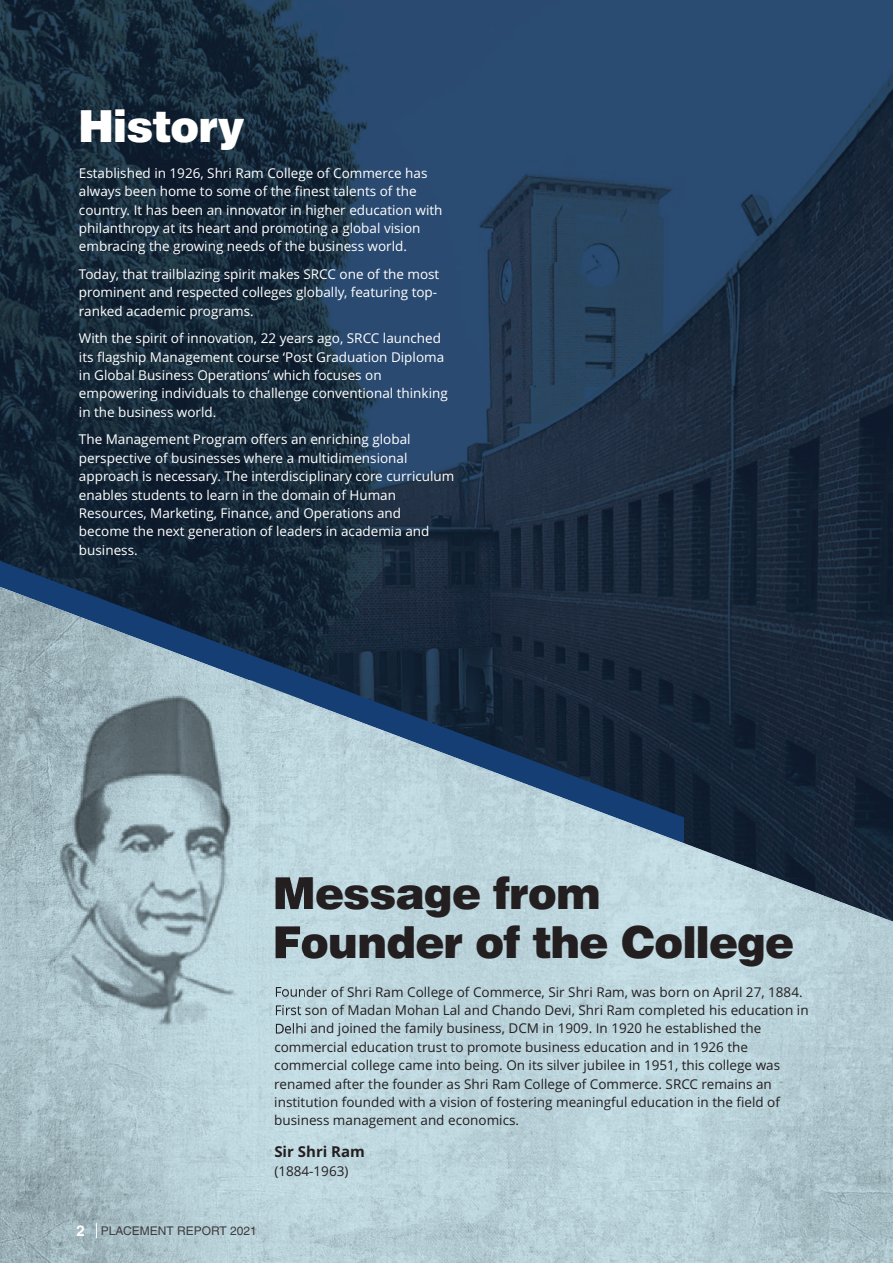
<style>
.page{position:relative;width:893px;height:1263px;background:#fff}
.page>*{position:absolute;margin:0;border:0;box-sizing:border-box;transform-origin:0 0}
.t1{font:900 45px/49.1px "Helvetica BQ";color:#231f20}
.t2{font:900 45px "Helvetica BQ";color:#fff}
.t3{font:700 15px "Open Sans";color:#231f20}
.t4{font:13.5px/18.5px "Open Sans";color:#fff}
.t5{font:13.5px/18.5px "Open Sans";color:#231f20}
.t6{font:12px "Helvetica LT Std";color:#3e3e3f}
.s1{font-weight:700;font-size:15px;color:#fff}
</style>
<div class="page">
<img style="left:0;top:0;width:893px;height:587px">
<svg style="left:0;top:561px;width:684px;height:26px;fill:#152637"></svg>
<img style="left:0;top:587px;width:893px;height:676px">
<img style="left:35px;top:680px;width:269px;height:354px">
<svg style="left:96px;top:1223px;width:1px;height:15px"></svg>
<h1 class="t2" style="left:79px;top:100px;width:167px">History</h1>
<p class="t4" style="left:79px;top:163px;width:365px">Established in 1926, Shri Ram College of Commerce has always been home to some of the finest talents of the country. It has been an innovator in higher education with philanthropy at its heart and promoting a global vision embracing the growing needs of the business world.</p>
<p class="t4" style="left:79px;top:264px;width:362px">Today, that trailblazing spirit makes SRCC one of the most prominent and respected colleges globally, featuring top&shy;ranked academic programs.</p>
<p class="t4" style="left:79px;top:329px;width:370px">With the spirit of innovation, 22 years ago, SRCC launched its flagship Management course ‘Post Graduation Diploma in Global Business Operations’ which focuses on empowering individuals to challenge conventional thinking in the business world.</p>
<p class="t4" style="left:79px;top:430px;width:377px">The Management Program offers an enriching global perspective of businesses where a multidimensional approach is necessary. The interdisciplinary core curriculum enables students to learn in the domain of Human Resources, Marketing, Finance, and Operations and become the next generation of leaders in academia and business.</p>
<p class="t6" style="left:77px;top:1224px;width:182px"><span class="s1">2</span> PLACEMENT REPORT 2021</p>
<h1 class="t1" style="left:273px;top:869px;width:522px">Message from<br>Founder of the College</h1>
<p class="t5" style="left:274px;top:982px;width:536px">Founder of Shri Ram College of Commerce, Sir Shri Ram, was born on April 27, 1884.<br>First son of Madan Mohan Lal and Chando Devi, Shri Ram completed his education in Delhi and joined the family business, DCM in 1909. In 1920 he established the commercial education trust to promote business education and in 1926 the commercial college came into being. On its silver jubilee in 1951, this college was renamed after the founder as Shri Ram College of Commerce. SRCC remains an institution founded with a vision of fostering meaningful education in the field of business management and economics.</p>
<p class="t3" style="left:274px;top:1141px;width:92px">Sir Shri Ram</p>
<p class="t5" style="left:274px;top:1161px;width:76px">(1884-1963)</p>
</div>
